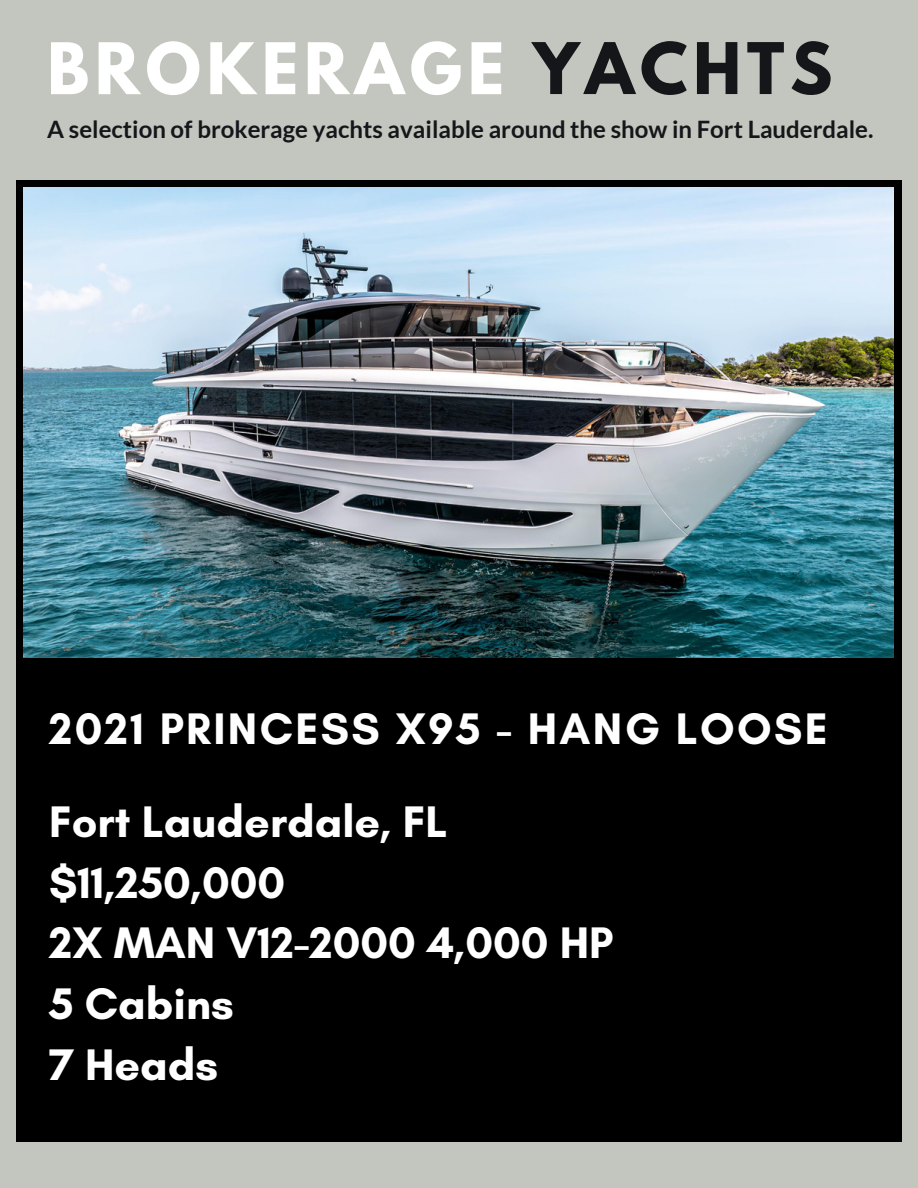
<style>
.page{position:relative;width:918px;height:1188px;background:#c3c6be}
.page>*{position:absolute;margin:0;border:0;box-sizing:border-box;transform-origin:0 0}
.t1{font:700 63px "League Spartan";letter-spacing:.09em;color:#fff}
.t2{font:700 63px "League Spartan";letter-spacing:.09em;color:#14161a}
.t3{font:700 45px "Glacial Indifference";color:#fff}
.t4{font:700 45px "Glacial Indifference";letter-spacing:.05em;color:#fff}
.t5{font:700 24px "Lato";color:#14161a}
</style>
<div class="page">
<div style="left:16px;top:180px;width:885px;height:962px;background:#000"></div>
<img style="left:23px;top:187px;width:871px;height:470px">
<p class="t1" style="left:47px;top:37px;width:459px">BROKERAGE</p>
<p class="t2" style="left:533px;top:37px;width:301px">YACHTS</p>
<p class="t5" style="left:47px;top:114px;width:828px">A selection of brokerage yachts available around the show in Fort Lauderdale.</p>
<p class="t4" style="left:49px;top:701px;width:780px">2021 PRINCESS X95 - HANG LOOSE</p>
<p class="t3" style="left:49px;top:794px;width:400px">Fort Lauderdale, FL</p>
<p class="t3" style="left:49px;top:855px;width:238px">$11,250,000</p>
<p class="t3" style="left:49px;top:916px;width:566px">2X MAN V12-2000 4,000 HP</p>
<p class="t3" style="left:49px;top:976px;width:186px">5 Cabins</p>
<p class="t3" style="left:49px;top:1037px;width:171px">7 Heads</p>
</div>
